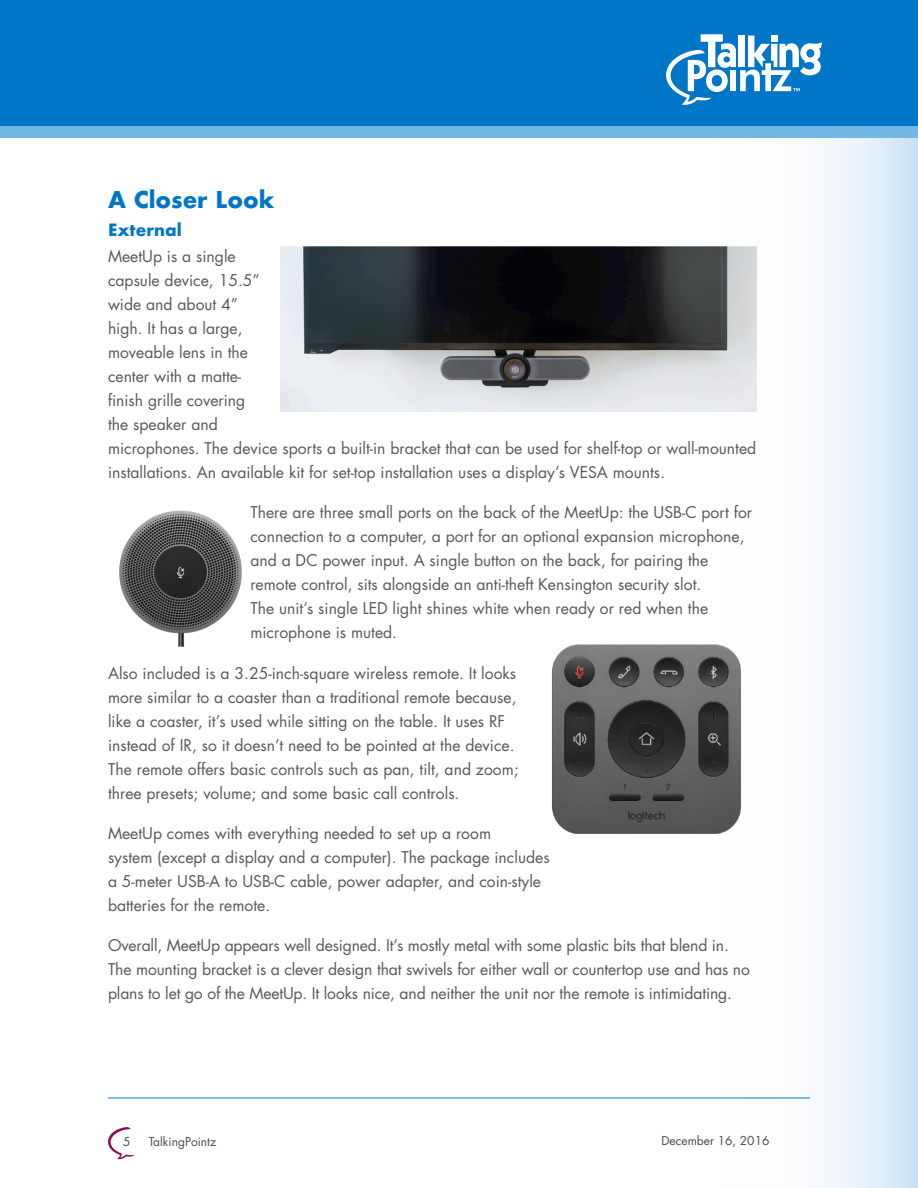
<style>
.page{position:relative;width:918px;height:1188px;background:#fff}
.page>*{position:absolute;margin:0;border:0;box-sizing:border-box;transform-origin:0 0}
.Subhead{font:700 22.5px "Futura";color:#0076c8}
.Copyheads{font:700 16.5px "Futura";color:#0076c8}
.copy{font:15.75px/24px "Futura";color:#57585a}
.Subhead-2{font:12px "Futura";color:#4b4c4d}
</style>
<div class="page">
<hr style="left:108px;top:1098px;width:702px;height:1px;background:#0076c8">
<svg style="left:108px;top:1127px;width:27px;height:33px"></svg>
<svg style="left:594px;top:138px;width:324px;height:1050px"></svg>
<div style="left:0;top:0;width:918px;height:133px;background:#0076c8"></div>
<svg style="left:666px;top:34px;width:156px;height:71px"></svg>
<div style="left:0;top:126px;width:918px;height:12px;background:#73b8e5"></div>
<img style="left:280px;top:246px;width:476px;height:165px">
<img style="left:119px;top:510px;width:123px;height:136px">
<img style="left:552px;top:639px;width:210px;height:199px">
<p class="Subhead" style="left:108px;top:183px;width:168px">A Closer Look</p>
<p class="Copyheads" style="left:108px;top:217px;width:75px">External</p>
<p class="copy" style="left:108px;top:244px;width:650px">MeetUp is a single<br>capsule device, 15.5”<br>wide and about 4”<br>high. It has a large,<br>moveable lens in the<br>center with a matte-<br>finish grille covering<br>the speaker and<br>microphones. The device sports a built-in bracket that can be used for shelf-top or wall-mounted installations. An available kit for set-top installation uses a display’s VESA mounts.</p>
<p class="copy" style="left:250px;top:500px;width:503px">There are three small ports on the back of the MeetUp: the USB-C port for connection to a computer, a port for an optional expansion microphone, and a DC power input. A single button on the back, for pairing the remote control, sits alongside an anti-theft Kensington security slot.<br>The unit’s single LED light shines white when ready or red when the microphone is muted.</p>
<p class="copy" style="left:108px;top:661px;width:412px">Also included is a 3. 25-inch-square wireless remote. It looks more similar to a coaster than a traditional remote because, like a coaster, it’s used while sitting on the table. It uses RF instead of IR, so it doesn’t need to be pointed at the device.<br>The remote offers basic controls such as pan, tilt, and zoom; three presets; volume; and some basic call controls.</p>
<p class="copy" style="left:108px;top:821px;width:443px">MeetUp comes with everything needed to set up a room<br>system (except a display and a computer). The package includes a 5-meter USB-A to USB-C cable, power adapter, and coin-style batteries for the remote.</p>
<p class="copy" style="left:108px;top:933px;width:643px">Overall, MeetUp appears well designed. It’s mostly metal with some plastic bits that blend in.<br>The mounting bracket is a clever design that swivels for either wall or countertop use and has no plans to let go of the MeetUp. It looks nice, and neither the unit nor the remote is intimidating.</p>
<p class="Subhead-2" style="left:123px;top:1134px;width:9px">5</p>
<p class="Subhead-2" style="left:149px;top:1134px;width:69px">TalkingPointz</p>
<p class="Subhead-2" style="left:661px;top:1132px;width:110px">December 16, 2016</p>
</div>
